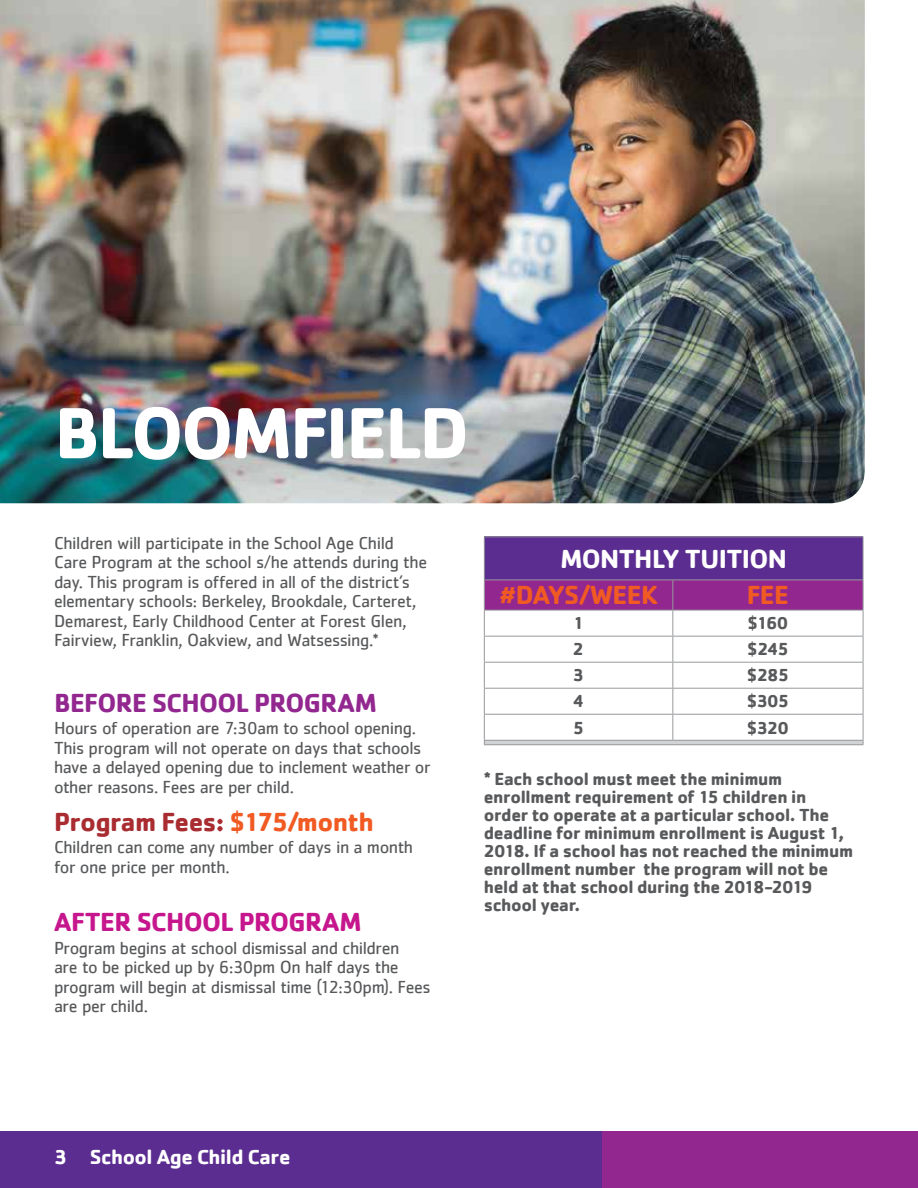
<style>
.page{position:relative;width:918px;height:1188px;background:#fff}
.page>*{position:absolute;margin:0;border:0;box-sizing:border-box;transform-origin:0 0}
.t1{font:700 75px "Cachet";letter-spacing:-.035em;color:#fff}
.t2{font:700 27px "Cachet";letter-spacing:-.025em;color:#a92c31}
.t3{font:700 27px "Cachet";letter-spacing:-.025em;color:#92278f}
.t4{font:700 27px "Cachet";letter-spacing:-.025em;color:#c6168d}
.t5{font:700 27px "Cachet";letter-spacing:-.025em;color:#fff}
.t6{font:700 27px "Cachet";letter-spacing:-.025em;color:#f15a22}
.t7{font:700 21px "Cachet";letter-spacing:-.02em;color:#fff}
.t8{font:18px/19.5px "Cachet";letter-spacing:-.025em;color:#58595b}
.t9{font:700 18px/18px "Cachet";letter-spacing:-.02em;color:#58595b}
.s1{color:#f15a22}
</style>
<div class="page">
<img style="left:0;top:0;width:865px;height:503px">
<div style="left:0;top:1131px;width:603px;height:57px;background:#5c2d91"></div>
<div style="left:603px;top:1131px;width:315px;height:57px;background:#92278f"></div>
<div style="left:484px;top:537px;width:379px;height:43px;background:#5c2d91"></div>
<hr style="left:484px;top:536px;width:189px;height:1px;background:#97999c">
<hr style="left:673px;top:536px;width:190px;height:1px;background:#97999c">
<hr style="left:484px;top:744px;width:189px;height:1px;background:#97999c">
<hr style="left:673px;top:744px;width:190px;height:1px;background:#97999c">
<hr style="left:484px;top:537px;width:1px;height:43px;background:#97999c">
<hr style="left:863px;top:537px;width:1px;height:43px;background:#97999c">
<svg style="left:484px;top:580px;width:380px;height:164px"></svg>
<h1 class="t1" style="left:54px;top:384px;width:417px">BLOOMFIELD</h1>
<p class="t8" style="left:54px;top:533px;width:375px">Children will participate in the School Age Child Care Program at the school s/he attends during the day. This program is offered in all of the district’s elementary schools: Berkeley, Brookdale, Carteret, Demarest, Early Childhood Center at Forest Glen, Fairview, Franklin, Oakview, and Watsessing.*</p>
<h2 class="t3" style="left:54px;top:685px;width:324px">BEFORE SCHOOL PROGRAM</h2>
<p class="t8" style="left:54px;top:718px;width:378px">Hours of operation are 7:30am to school opening.<br>This program will not operate on days that schools have a delayed opening due to inclement weather or other reasons. Fees are per child.</p>
<h2 class="t2" style="left:54px;top:804px;width:321px">Program Fees: <span class="s1">$175/month</span></h2>
<p class="t8" style="left:54px;top:837px;width:361px">Children can come any number of days in a month for one price per month.</p>
<h2 class="t4" style="left:54px;top:905px;width:309px">AFTER SCHOOL PROGRAM</h2>
<p class="t8" style="left:54px;top:938px;width:378px">Program begins at school dismissal and children<br>are to be picked up by 6:30pm On half days the program will begin at dismissal time (12:30pm). Fees are per child.</p>
<h2 class="t5" style="left:560px;top:541px;width:228px">MONTHLY TUITION</h2>
<h2 class="t6" style="left:499px;top:578px;width:160px">#DAYS/WEEK</h2>
<h2 class="t6" style="left:747px;top:578px;width:44px">FEE</h2>
<p class="t9" style="left:573px;top:614px;width:13px">1</p>
<p class="t9" style="left:747px;top:614px;width:42px">$160</p>
<p class="t9" style="left:573px;top:640px;width:13px">2</p>
<p class="t9" style="left:747px;top:640px;width:43px">$245</p>
<p class="t9" style="left:573px;top:666px;width:13px">3</p>
<p class="t9" style="left:747px;top:666px;width:44px">$285</p>
<p class="t9" style="left:573px;top:692px;width:13px">4</p>
<p class="t9" style="left:747px;top:692px;width:44px">$305</p>
<p class="t9" style="left:573px;top:718px;width:13px">5</p>
<p class="t9" style="left:747px;top:718px;width:44px">$320</p>
<p class="t9" style="left:484px;top:769px;width:371px">* Each school must meet the minimum enrollment requirement of 15 children in order to operate at a particular school. The deadline for minimum enrollment is August 1, 2018. If a school has not reached the minimum enrollment number the program will not be held at that school during the 2018-2019 school year.</p>
<p class="t7" style="left:54px;top:1143px;width:238px">3 School Age Child Care</p>
</div>
